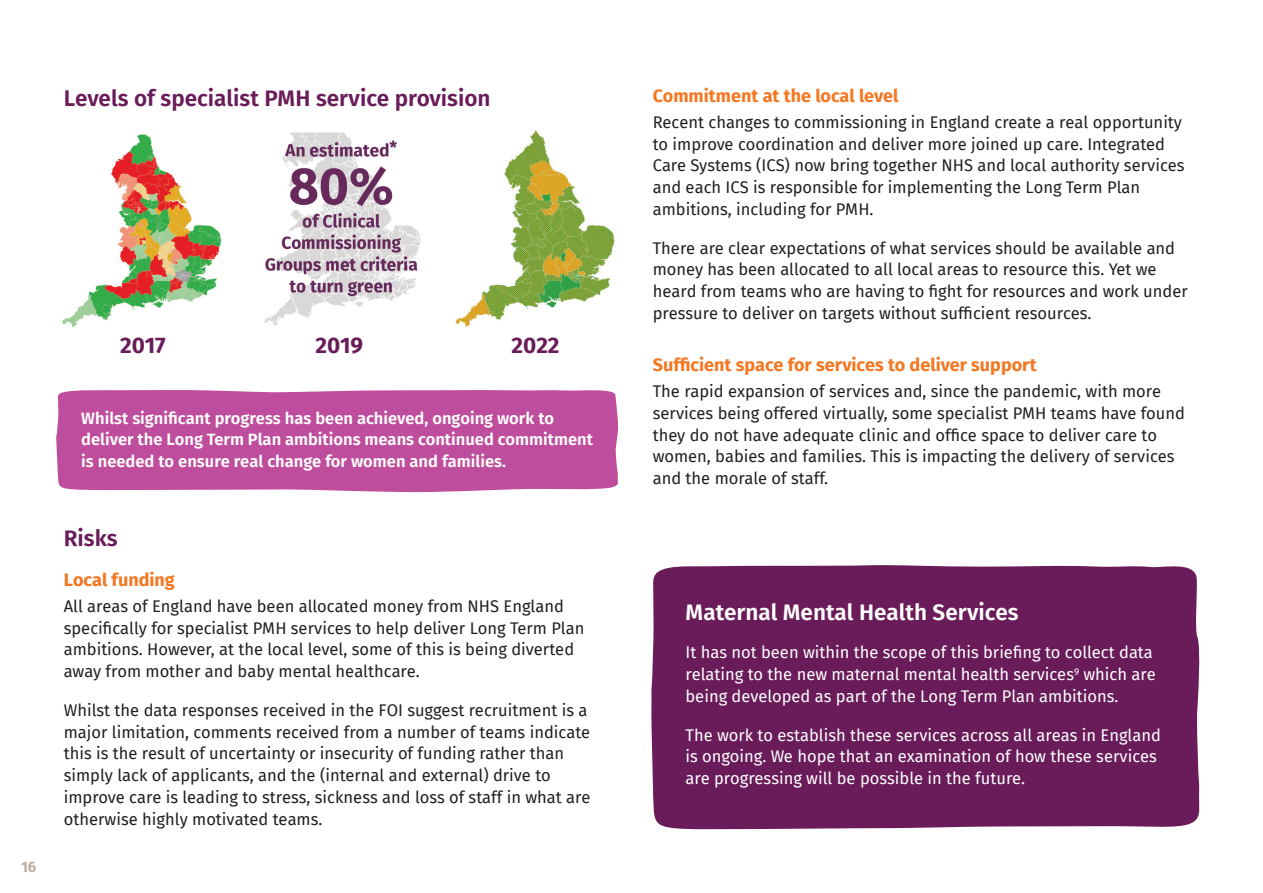
<style>
.page{position:relative;width:1263px;height:893px;background:#fff}
.page>*{position:absolute;margin:0;border:0;box-sizing:border-box;transform-origin:0 0}
.t1{font:600 22.5px "Fira Sans";color:#691c59}
.t2{font:600 22.5px "Fira Sans";color:#fff}
.t3{font:700 22.5px "Fira Sans";color:#691c59}
.t4{font:700 18px "Fira Sans";color:#f47721}
.t5{font:16.5px/21.8px "Fira Sans";color:#231f20}
.t6{font:16.5px/21.8px "Fira Sans";color:#fff}
.t7{font:600 16.5px/21.8px "Fira Sans";color:#fff}
.t8{font:700 15px "Fira Sans";color:#beafa3}
</style>
<div class="page">
<div style="left:651px;top:565px;width:549px;height:265px;background:#691c59"></div>
<img style="left:265px;top:132px;width:156px;height:194px">
<img style="left:62px;top:134px;width:160px;height:194px">
<img style="left:455px;top:130px;width:160px;height:197px">
<div style="left:56px;top:390px;width:563px;height:102px;background:#bf4d9d"></div>
<p class="t8" style="left:21px;top:854px;width:17px">16</p>
<h1 class="t1" style="left:64px;top:80px;width:428px">Levels of specialist PMH service provision</h1>
<p class="t4" style="left:653px;top:80px;width:247px">Commitment at the local level</p>
<p class="t5" style="left:653px;top:111px;width:533px">Recent changes to commissioning in England create a real opportunity to improve coordination and deliver more joined up care. Integrated Care Systems (ICS) now bring together NHS and local authority services and each ICS is responsible for implementing the Long Term Plan ambitions, including for PMH.</p>
<p class="t5" style="left:653px;top:237px;width:536px">There are clear expectations of what services should be available and money has been allocated to all local areas to resource this. Yet we heard from teams who are having to fight for resources and work under pressure to deliver on targets without sufficient resources.</p>
<p class="t4" style="left:653px;top:350px;width:386px">Sufficient space for services to deliver support</p>
<p class="t5" style="left:653px;top:380px;width:534px">The rapid expansion of services and, since the pandemic, with more services being offered virtually, some specialist PMH teams have found they do not have adequate clinic and office space to deliver care to women, babies and families. This is impacting the delivery of services and the morale of staff.</p>
<h1 class="t3" style="left:120px;top:326px;width:47px">2017</h1>
<h1 class="t3" style="left:315px;top:326px;width:49px">2019</h1>
<h1 class="t3" style="left:511px;top:326px;width:50px">2022</h1>
<p class="t7" style="left:81px;top:406px;width:513px">Whilst significant progress has been achieved, ongoing work to deliver the Long Term Plan ambitions means continued commitment is needed to ensure real change for women and families.</p>
<h1 class="t1" style="left:64px;top:520px;width:55px">Risks</h1>
<p class="t4" style="left:64px;top:564px;width:113px">Local funding</p>
<p class="t5" style="left:64px;top:595px;width:522px">All areas of England have been allocated money from NHS England specifically for specialist PMH services to help deliver Long Term Plan ambitions. However, at the local level, some of this is being diverted away from mother and baby mental healthcare.</p>
<p class="t5" style="left:64px;top:699px;width:528px">Whilst the data responses received in the FOI suggest recruitment is a major limitation, comments received from a number of teams indicate this is the result of uncertainty or insecurity of funding rather than simply lack of applicants, and the (internal and external) drive to improve care is leading to stress, sickness and loss of staff in what are otherwise highly motivated teams.</p>
<h1 class="t2" style="left:685px;top:593px;width:335px">Maternal Mental Health Services</h1>
<p class="t6" style="left:685px;top:641px;width:472px">It has not been within the scope of this briefing to collect data relating to the new maternal mental health services<sup>9</sup> which are being developed as part of the Long Term Plan ambitions.</p>
<p class="t6" style="left:685px;top:723px;width:477px">The work to establish these services across all areas in England is ongoing. We hope that an examination of how these services are progressing will be possible in the future.</p>
</div>
